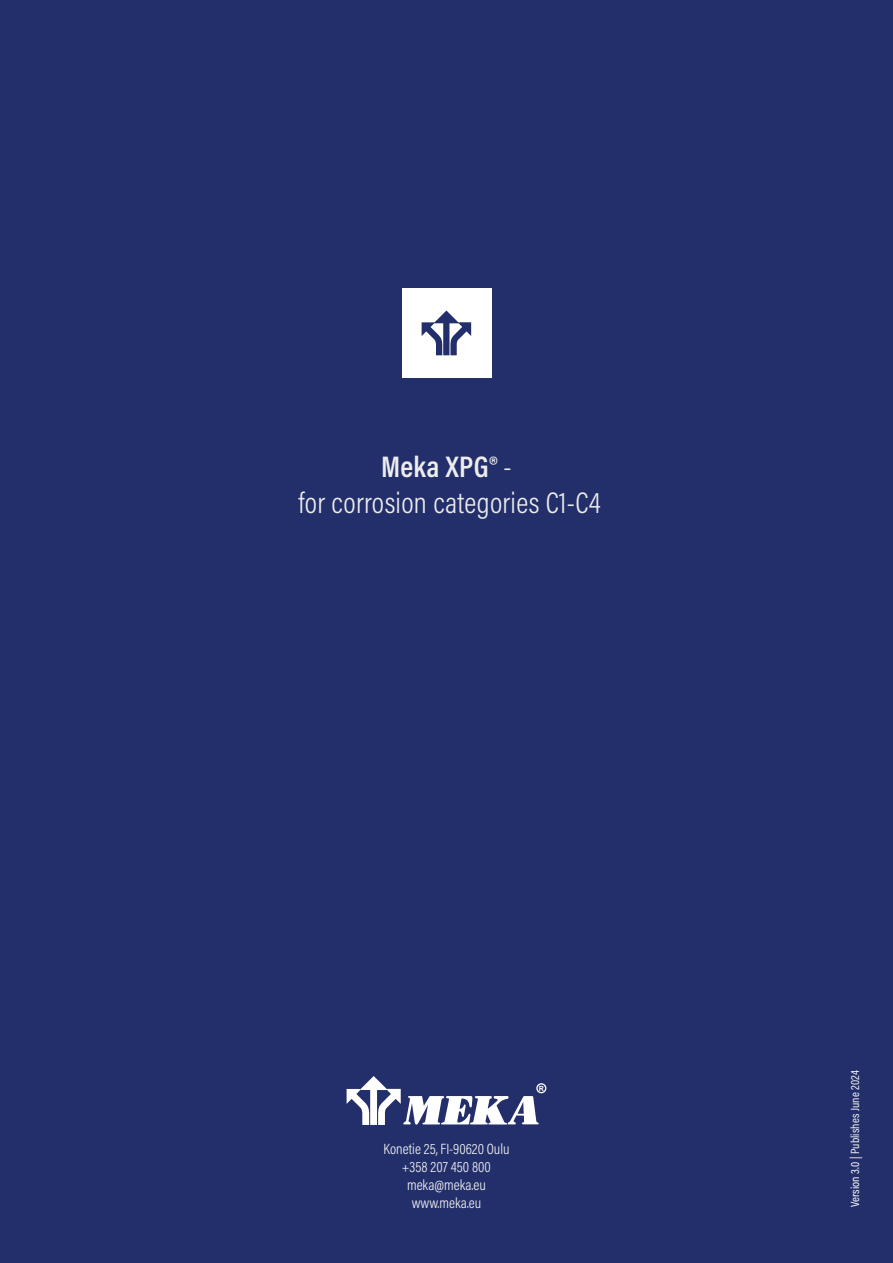
<style>
.page{position:relative;width:893px;height:1263px;background:#232f6a}
.page>*{position:absolute;margin:0;border:0;box-sizing:border-box;transform-origin:0 0}
.t1{font:300 30px "Acumin Pro Cond";letter-spacing:.01em;color:#ededed}
.t2{font:600 30px "Acumin Pro Cond";letter-spacing:.015em;color:#ededed}
.t3{font:300 15px "Acumin Pro Cond";color:#f6f6f6}
.Sisällysluettelo{font:12px "Acumin Pro Cond";letter-spacing:.01em;color:#f6f6f6}
.t4{font:700 7.05px "Arial";color:#fff}
.s1{font-weight:300}
.s2{color:#fff}
</style>
<div class="page">
<svg style="left:347px;top:1076px;width:192px;height:49px"></svg>
<div style="left:536px;top:1083px;width:10px;height:10px;border:1px solid #fff;border-radius:50%"></div>
<div style="left:402px;top:288px;width:89px;height:90px;background:#fff"></div>
<svg style="left:422px;top:310px;width:49px;height:45px"></svg>
<p class="t2" style="left:381px;top:447px;width:132px">Meka XPG® <span class="s1">-</span></p>
<p class="t1" style="left:298px;top:483px;width:304px">for corrosion categories C1-C4</p>
<p class="t3" style="left:383px;top:1139px;width:128px">Konetie 25, FI-90620 Oulu</p>
<p class="t3" style="left:402px;top:1157px;width:91px">+358 207 450 800</p>
<p class="t3" style="left:407px;top:1175px;width:80px">meka@meka.eu</p>
<p class="t3" style="left:412px;top:1193px;width:71px">www.meka.eu</p>
<p class="t4" style="left:539px;top:1083px;width:7px">R</p>
<p class="Sisällysluettelo" style="left:847px;top:1207px;width:138px;rotate:-90deg"><span class="s2">Version 3.0 |</span> Publishes June 2024</p>
</div>
